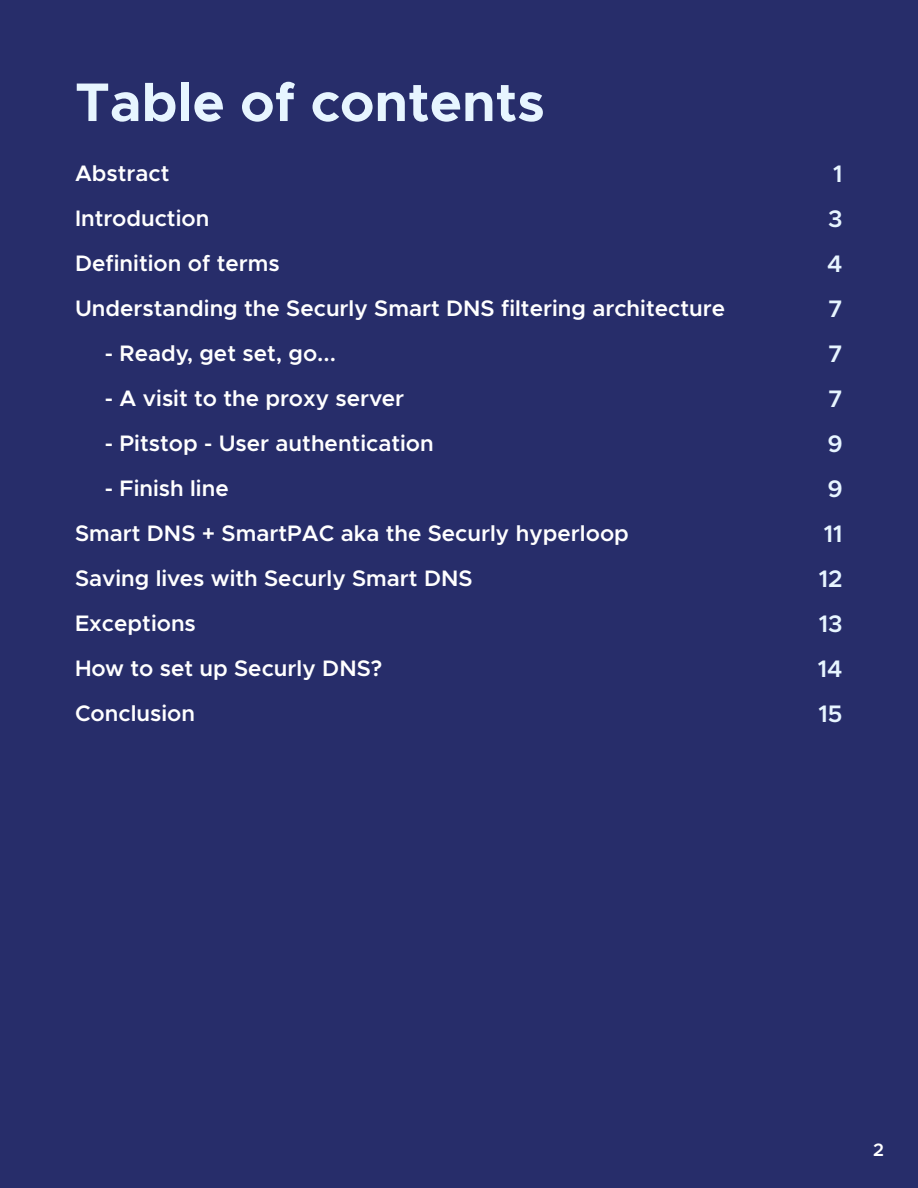
<style>
.page{position:relative;width:918px;height:1188px;background:#272d6a}
.page>*{position:absolute;margin:0;border:0;box-sizing:border-box;transform-origin:0 0}
.t1{font:700 54.6px "Metropolis";color:#e7f5ff}
.t2{font:600 24px/45px "Metropolis";color:#e7f5ff;text-align:right}
.t3{font:600 22.5px/45px "Metropolis";color:#fff}
.t4{font:600 18px "Metropolis";color:#fff}
</style>
<div class="page">
<h1 class="t1" style="left:75px;top:68px;width:471px">Table of contents</h1>
<p class="t3" style="left:75px;top:150px;width:652px">Abstract<br>Introduction<br>Definition of terms<br>Understanding the Securly Smart DNS filtering architecture</p>
<p class="t3" style="left:105px;top:330px;width:232px">- Ready, get set, go...</p>
<p class="t3" style="left:105px;top:375px;width:301px">- A visit to the proxy server</p>
<p class="t3" style="left:105px;top:420px;width:330px">- Pitstop - User authentication</p>
<p class="t3" style="left:75px;top:465px;width:555px;text-indent:30px">- Finish line<br>Smart DNS + SmartPAC aka the Securly hyperloop<br>Saving lives with Securly Smart DNS<br>Exceptions<br>How to set up Securly DNS?<br>Conclusion</p>
<p class="t2" style="left:818px;top:151px;width:26px">1<br>3<br>4<br>7<br>7<br>7<br>9<br>9<br>11<br>12<br>13<br>14<br>15</p>
<p class="t4" style="left:873px;top:1138px;width:12px">2</p>
</div>
